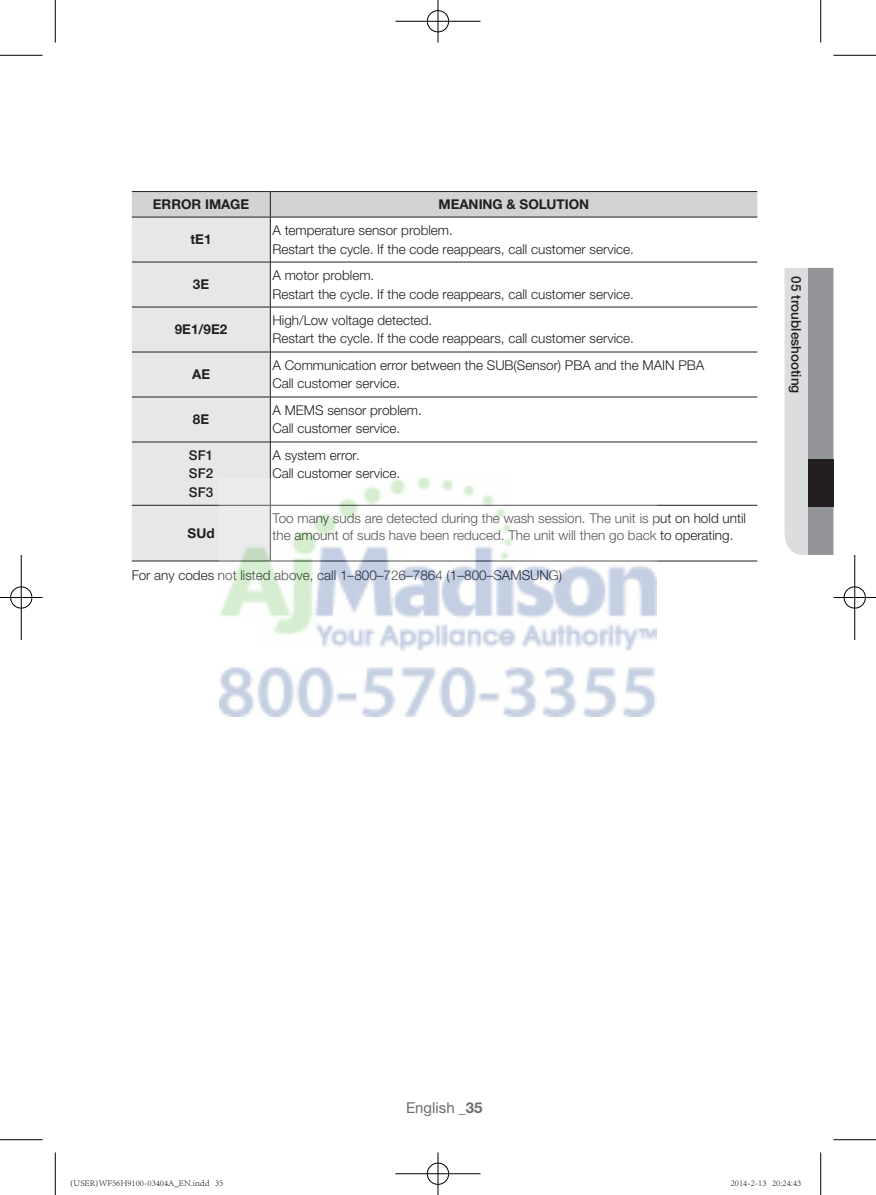
<style>
.page{position:relative;width:876px;height:1195px;background:#fff}
.page>*{position:absolute;margin:0;border:0;box-sizing:border-box;transform-origin:0 0}
.t1{font:15px "Helvetica Neue LTW1 G";color:#6c6d70}
.t2{font:300 13.5px/18.3px "Helvetica Neue LTW1 G";color:#231f20}
.t3{font:700 13.5px "Helvetica Neue LTW1 G";color:#231f20}
.t4{font:500 13.5px/18.3px "Helvetica Neue LTW1 G";color:#231f20;text-align:justify}
.t5{font:300 9px "Adobe Song Std";color:#000}
.s1{font-weight:700}
</style>
<div class="page">
<div style="left:132px;top:218px;width:138px;height:343px;background:#e6e7e9"></div>
<hr style="left:132px;top:191px;width:138px;height:1px;background:#231f20">
<hr style="left:270px;top:191px;width:487px;height:1px;background:#231f20">
<svg style="left:132px;top:192px;width:625px;height:25px;background:#cdced0"></svg>
<hr style="left:270px;top:262px;width:487px;height:1px;background:#231f20">
<hr style="left:270px;top:307px;width:487px;height:1px;background:#231f20">
<hr style="left:270px;top:352px;width:487px;height:1px;background:#231f20">
<hr style="left:270px;top:397px;width:487px;height:1px;background:#231f20">
<hr style="left:270px;top:442px;width:487px;height:1px;background:#231f20">
<hr style="left:270px;top:505px;width:487px;height:1px;background:#231f20">
<hr style="left:270px;top:561px;width:487px;height:1px;background:#231f20">
<hr style="left:132px;top:217px;width:138px;height:1px;background:#231f20">
<hr style="left:270px;top:217px;width:487px;height:1px;background:#231f20">
<hr style="left:132px;top:262px;width:138px;height:1px;background:#231f20">
<hr style="left:132px;top:307px;width:138px;height:1px;background:#231f20">
<hr style="left:132px;top:352px;width:138px;height:1px;background:#231f20">
<hr style="left:132px;top:397px;width:138px;height:1px;background:#231f20">
<hr style="left:132px;top:442px;width:138px;height:1px;background:#231f20">
<hr style="left:132px;top:505px;width:138px;height:1px;background:#231f20">
<hr style="left:270px;top:217px;width:1px;height:45px;background:#231f20">
<hr style="left:270px;top:262px;width:1px;height:45px;background:#231f20">
<hr style="left:270px;top:307px;width:1px;height:45px;background:#231f20">
<hr style="left:270px;top:352px;width:1px;height:45px;background:#231f20">
<hr style="left:270px;top:397px;width:1px;height:45px;background:#231f20">
<hr style="left:132px;top:561px;width:138px;height:1px;background:#231f20">
<hr style="left:270px;top:442px;width:1px;height:63px;background:#231f20">
<svg style="left:784px;top:268px;width:49px;height:287px;background:#babcbe"></svg>
<div style="left:808px;top:459px;width:25px;height:48px;background:#231f20"></div>
<hr style="left:0;top:55px;width:43px;height:1px;background:#000">
<hr style="left:833px;top:55px;width:43px;height:1px;background:#000">
<hr style="left:0;top:1139px;width:43px;height:1px;background:#000">
<hr style="left:833px;top:1139px;width:43px;height:1px;background:#000">
<hr style="left:55px;top:0;width:1px;height:43px;background:#000">
<hr style="left:55px;top:1152px;width:1px;height:43px;background:#000">
<hr style="left:820px;top:0;width:1px;height:43px;background:#000">
<hr style="left:820px;top:1152px;width:1px;height:43px;background:#000">
<div style="left:426px;top:10px;width:24px;height:23px;border:2px solid #fff;border-radius:50%"></div>
<hr style="left:395px;top:20px;width:85px;height:2px;background:#fff">
<hr style="left:437px;top:0;width:2px;height:43px;background:#fff">
<div style="left:427px;top:10px;width:22px;height:22px;border:1px solid #000;border-radius:50%"></div>
<hr style="left:395px;top:21px;width:85px;height:1px;background:#000">
<hr style="left:438px;top:0;width:1px;height:43px;background:#000">
<div style="left:426px;top:1162px;width:24px;height:23px;border:2px solid #fff;border-radius:50%"></div>
<hr style="left:395px;top:1172px;width:85px;height:3px;background:#fff">
<hr style="left:437px;top:1152px;width:2px;height:43px;background:#fff">
<div style="left:427px;top:1163px;width:22px;height:21px;border:1px solid #000;border-radius:50%"></div>
<hr style="left:395px;top:1173px;width:85px;height:1px;background:#000">
<hr style="left:438px;top:1152px;width:1px;height:43px;background:#000">
<div style="left:10px;top:586px;width:23px;height:23px;border:2px solid #fff;border-radius:50%"></div>
<hr style="left:0;top:596px;width:43px;height:2px;background:#fff">
<hr style="left:20px;top:555px;width:2px;height:85px;background:#fff">
<div style="left:10px;top:587px;width:22px;height:21px;border:1px solid #000;border-radius:50%"></div>
<hr style="left:0;top:597px;width:43px;height:1px;background:#000">
<hr style="left:21px;top:555px;width:1px;height:85px;background:#000">
<div style="left:843px;top:586px;width:23px;height:23px;border:2px solid #fff;border-radius:50%"></div>
<hr style="left:833px;top:596px;width:43px;height:2px;background:#fff">
<hr style="left:854px;top:555px;width:2px;height:85px;background:#fff">
<div style="left:844px;top:587px;width:21px;height:21px;border:1px solid #000;border-radius:50%"></div>
<hr style="left:833px;top:597px;width:43px;height:1px;background:#000">
<hr style="left:854px;top:555px;width:1px;height:85px;background:#000">
<img style="left:219px;top:478px;width:438px;height:239px">
<p class="t3" style="left:153px;top:196px;width:98px">ERROR IMAGE</p>
<p class="t3" style="left:438px;top:196px;width:10px">MEANING</p>
<p class="t3" style="left:507px;top:196px;width:23px">&amp; SOLU</p>
<p class="t3" style="left:556px;top:196px;width:17px">TION</p>
<p class="t3" style="left:191px;top:231px;width:23px">TE1</p>
<p class="t2" style="left:272px;top:221px;width:363px">A temperature sensor problem.<br>Restart the cycle. If the code reappears, call customer service.</p>
<p class="t3" style="left:193px;top:276px;width:16px">3E</p>
<p class="t2" style="left:272px;top:266px;width:363px">A motor problem.<br>Restart the cycle. If the code reappears, call customer service.</p>
<p class="t3" style="left:175px;top:321px;width:54px">9E1/9E2</p>
<p class="t2" style="left:272px;top:311px;width:363px">High/Low voltage detected.<br>Restart the cycle. If the code reappears, call customer service.</p>
<p class="t3" style="left:192px;top:366px;width:10px">AE</p>
<p class="t2" style="left:272px;top:356px;width:433px">A Communication error between the SUB(Sensor) PBA and the MAIN PBA<br>Call customer service.</p>
<p class="t3" style="left:193px;top:411px;width:16px">8E</p>
<p class="t2" style="left:272px;top:401px;width:151px">A MEMS sensor problem.<br>Call customer service.</p>
<p class="t4" style="left:189px;top:446px;width:26px">SF1<br>SF2<br>SF3</p>
<p class="t2" style="left:272px;top:446px;width:129px">A system error.<br>Call customer service.</p>
<p class="t3" style="left:188px;top:525px;width:29px">SU D</p>
<p class="t2" style="left:272px;top:510px;width:475px;line-height:16.2px">Too many suds are detected during the wash session. The unit is put on hold until the amount of suds have been reduced. The unit will then go back to operating.</p>
<p class="t2" style="left:132px;top:566px;width:432px">For any codes not listed above, call 1–800–726–7864 (1–800–SAMSUNG)</p>
<p class="t4" style="left:805px;top:276px;width:118px;rotate:90deg">05 troubleshooting</p>
<p class="t1" style="left:406px;top:1098px;width:78px">English <span class="s1">_35</span></p>
<p class="t5" style="left:70px;top:1178px;width:155px">(USER)WF56H9100-03404A_EN.indd 35</p>
<p class="t5" style="left:731px;top:1178px;width:72px">2014-2-13 20:24:43</p>
</div>
